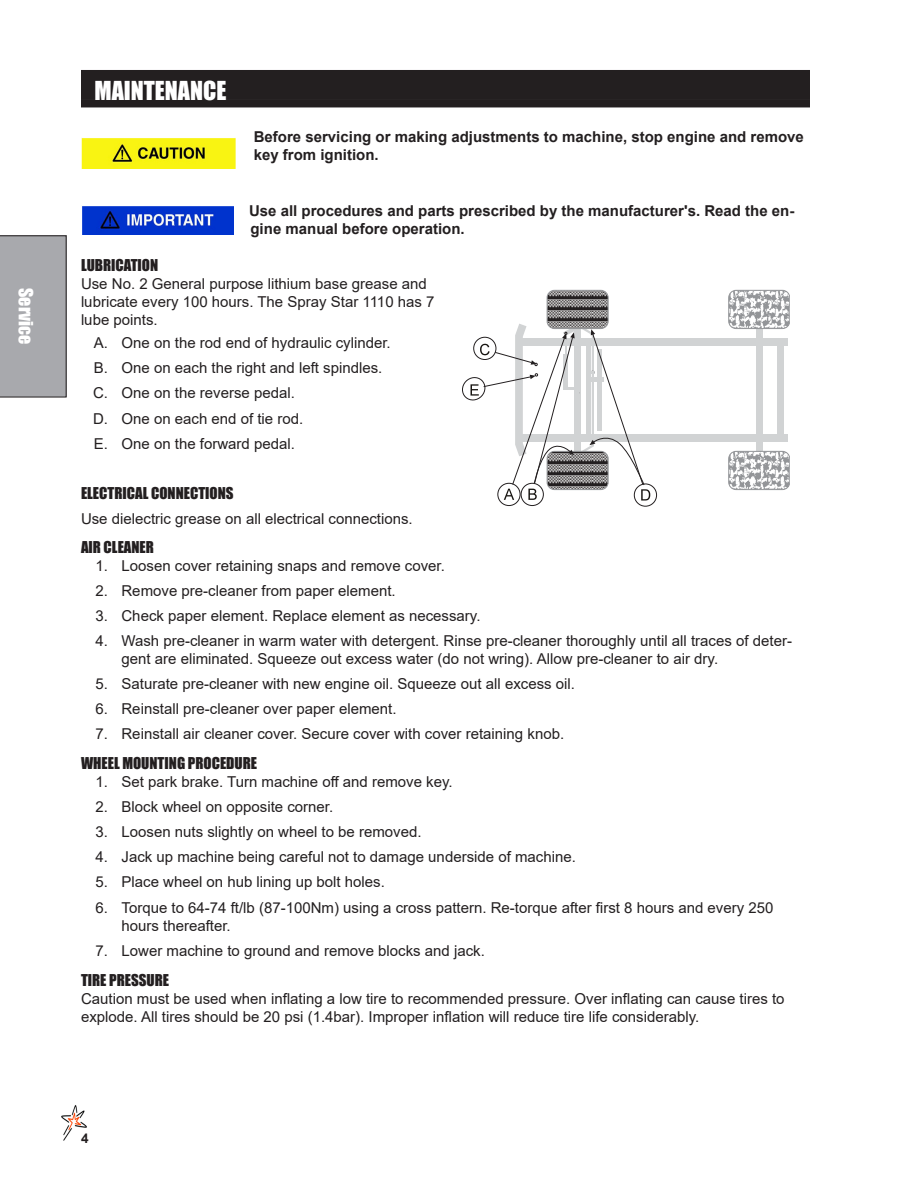
<style>
.page{position:relative;width:918px;height:1188px;background:#fff}
.page>*{position:absolute;margin:0;border:0;box-sizing:border-box;transform-origin:0 0}
.Header_Left{font:24px "Impact";color:#fff}
.t1{font:18px "Impact";color:#fff}
._1__2__3{font:15px/18px "Arial";color:#231f20}
.Body_text{font:15px/18px "Arial";color:#231f20}
.Warning_Danger_Caution{font:700 15px/18px "Arial";color:#231f20}
.Subhead_1{font:15px "Impact";color:#231f20}
._1__2__3-2{font:15px "Impact";color:#231f20}
.t2{font:700 13.5px "Arial";color:#231f20}
</style>
<div class="page">
<img style="left:61px;top:1105px;width:26px;height:36px">
<div style="left:79px;top:1133px;width:27px;height:8px;background:#fff"></div>
<div style="left:0;top:235px;width:67px;height:162px;background:#a8a9ad"></div>
<div style="left:81px;top:70px;width:729px;height:30px;background:#231f20"></div>
<div style="left:81px;top:100px;width:729px;height:7px;background:#231f20"></div>
<div style="left:756px;top:326px;width:7px;height:128px;background:#d1d3d4"></div>
<div style="left:521px;top:434px;width:267px;height:8px;background:#d1d3d4"></div>
<img style="left:730px;top:451px;width:59px;height:39px">
<div style="left:728px;top:451px;width:61px;height:39px;border:1px solid #939598;border-radius:7px"></div>
<div style="left:521px;top:338px;width:267px;height:7px;background:#d1d3d4"></div>
<img style="left:730px;top:290px;width:59px;height:39px">
<div style="left:728px;top:290px;width:61px;height:39px;border:1px solid #939598;border-radius:7px"></div>
<div style="left:777px;top:342px;width:7px;height:96px;background:#d1d3d4"></div>
<svg style="left:547px;top:290px;width:61px;height:39px;background:#706d6d"></svg>
<div style="left:547px;top:290px;width:62px;height:39px;border:1px solid #939598;border-radius:7px"></div>
<svg style="left:498px;top:483px;width:22px;height:23px"></svg>
<div style="left:498px;top:483px;width:22px;height:23px;border:1px solid #231f20;border-radius:50%"></div>
<svg style="left:521px;top:483px;width:22px;height:23px"></svg>
<div style="left:521px;top:483px;width:23px;height:23px;border:1px solid #231f20;border-radius:50%"></div>
<svg style="left:634px;top:484px;width:23px;height:22px"></svg>
<div style="left:634px;top:484px;width:23px;height:23px;border:1px solid #231f20;border-radius:50%"></div>
<svg style="left:462px;top:323px;width:188px;height:178px"></svg>
<img style="left:81px;top:138px;width:155px;height:31px">
<img style="left:82px;top:206px;width:152px;height:29px">
<p class="t1" style="left:40px;top:288px;width:58px;rotate:90deg">Service</p>
<p class="Header_Left" style="left:94px;top:72px;width:133px">MAINTENANCE</p>
<p class="Warning_Danger_Caution" style="left:254px;top:128px;width:552px">Before servicing or making adjustments to machine, stop engine and remove key from ignition.</p>
<p class="Warning_Danger_Caution" style="left:249px;top:202px;width:547px">Use all procedures and parts prescribed by the manufacturer's. Read the en&shy;gine manual before operation.</p>
<p class="Subhead_1" style="left:81px;top:253px;width:79px">LUBRICATION</p>
<p class="Body_text" style="left:81px;top:275px;width:355px">Use No. 2 General purpose lithium base grease and lubricate every 100 hours. The Spray Star 1110 has 7 lube points.</p>
<p class="_1__2__3" style="left:94px;top:334px;width:299px">A. One on the rod end of hydraulic cylinder.</p>
<p class="_1__2__3" style="left:94px;top:359px;width:290px">B. One on each the right and left spindles.</p>
<p class="_1__2__3" style="left:93px;top:384px;width:203px">C. One on the reverse pedal.</p>
<p class="_1__2__3" style="left:93px;top:409px;width:212px">D. One on each end of tie rod.</p>
<p class="_1__2__3" style="left:94px;top:434px;width:203px">E. One on the forward pedal.</p>
<p class="_1__2__3-2" style="left:81px;top:481px;width:154px">ELECTRICAL CONNECTIONS</p>
<p class="Body_text" style="left:81px;top:509px;width:333px">Use dielectric grease on all electrical connections.</p>
<p class="Subhead_1" style="left:81px;top:535px;width:74px">AIR CLEANER</p>
<p class="_1__2__3" style="left:95px;top:556px;width:351px">1. Loosen cover retaining snaps and remove cover.</p>
<p class="_1__2__3" style="left:95px;top:581px;width:302px">2. Remove pre-cleaner from paper element.</p>
<p class="_1__2__3" style="left:95px;top:606px;width:387px">3. Check paper element. Replace element as necessary.</p>
<p class="_1__2__3" style="left:122px;top:631px;width:672px;text-indent:-26px">4. Wash pre-cleaner in warm water with detergent. Rinse pre-cleaner thoroughly until all traces of deter&shy;gent are eliminated. Squeeze out excess water (do not wring). Allow pre-cleaner to air dry.</p>
<p class="_1__2__3" style="left:95px;top:674px;width:481px">5. Saturate pre-cleaner with new engine oil. Squeeze out all excess oil.</p>
<p class="_1__2__3" style="left:95px;top:699px;width:303px">6. Reinstall pre-cleaner over paper element.</p>
<p class="_1__2__3" style="left:95px;top:724px;width:470px">7. Reinstall air cleaner cover. Secure cover with cover retaining knob.</p>
<p class="Subhead_1" style="left:81px;top:752px;width:178px">WHEEL MOUNTING PROCEDURE</p>
<p class="_1__2__3" style="left:95px;top:773px;width:359px">1. Set park brake. Turn machine off and remove key.</p>
<p class="_1__2__3" style="left:95px;top:798px;width:239px">2. Block wheel on opposite corner.</p>
<p class="_1__2__3" style="left:95px;top:823px;width:328px">3. Loosen nuts slightly on wheel to be removed.</p>
<p class="_1__2__3" style="left:95px;top:848px;width:482px">4. Jack up machine being careful not to damage underside of machine.</p>
<p class="_1__2__3" style="left:95px;top:873px;width:291px">5. Place wheel on hub lining up bolt holes.</p>
<p class="_1__2__3" style="left:122px;top:898px;width:653px;text-indent:-26px">6. Torque to 64-74 ft/lb (87-100Nm) using a cross pattern. Re-torque after first 8 hours and every 250 hours thereafter.</p>
<p class="_1__2__3" style="left:95px;top:941px;width:391px">7. Lower machine to ground and remove blocks and jack.</p>
<p class="Subhead_1" style="left:81px;top:969px;width:90px">TIRE PRESSURE</p>
<p class="Body_text" style="left:81px;top:990px;width:705px">Caution must be used when inflating a low tire to recommended pressure. Over inflating can cause tires to explode. All tires should be 20 psi (1.4bar). Improper inflation will reduce tire life considerably.</p>
<p class="t2" style="left:81px;top:1129px;width:9px">4</p>
</div>
